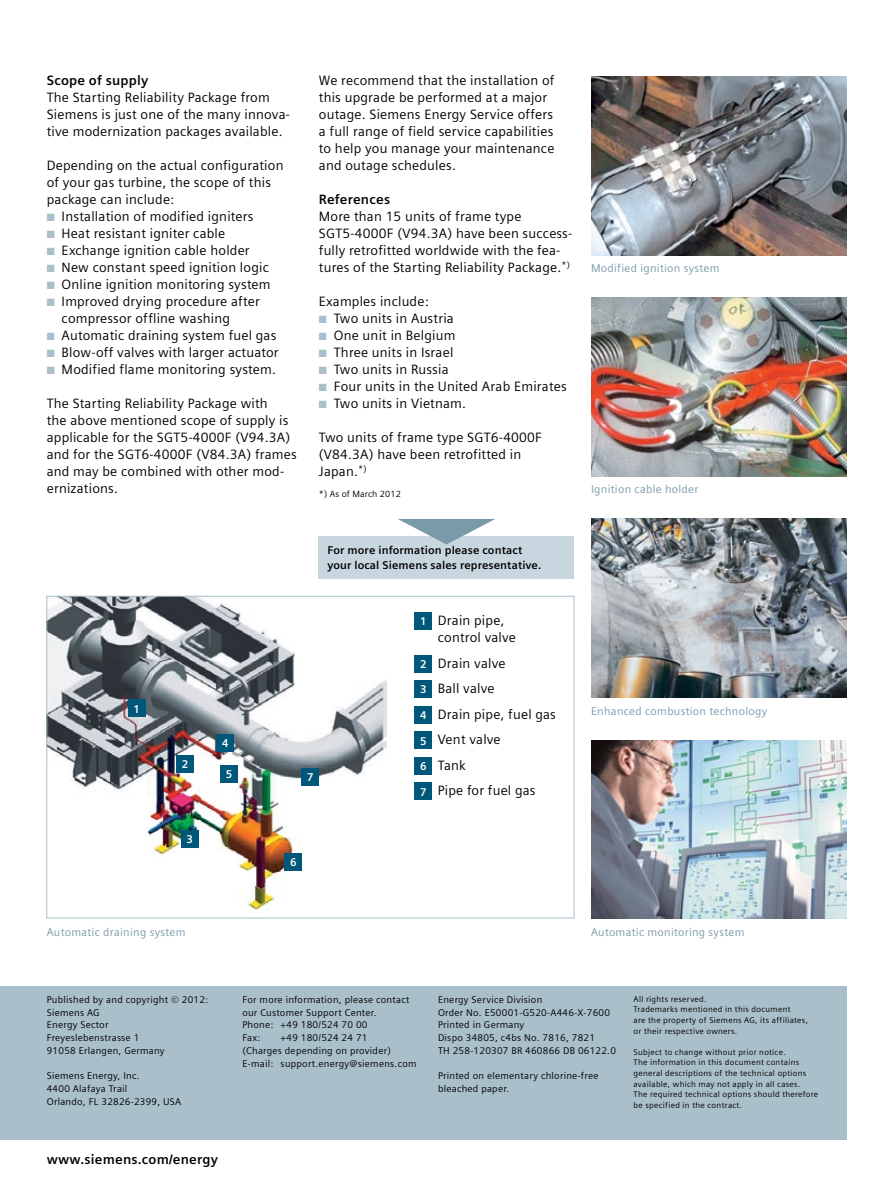
<style>
.page{position:relative;width:893px;height:1191px;background:#fff}
.page>*{position:absolute;margin:0;border:0;box-sizing:border-box;transform-origin:0 0}
.t1{font:13.5px/17px "Siemens Sans";letter-spacing:.015em;color:#000}
.t2{font:700 13.5px "Siemens Sans";letter-spacing:.015em;color:#000}
.t3{font:11.25px "Siemens Sans";letter-spacing:.025em;color:#7b9aa9}
.t4{font:700 11.25px/14.9px "Siemens Sans";letter-spacing:.01em;color:#000}
.t5{font:700 11.25px "Siemens Sans";color:#fff}
.t6{font:9.75px/12.8px "Siemens Sans";letter-spacing:.025em;color:#000}
.t7{font:8.85px "Siemens Sans";letter-spacing:.015em;color:#000}
.t8{font:8.25px/10.6px "Siemens Sans";letter-spacing:.035em;color:#000}
.s1{color:#a9bfca}
</style>
<div class="page">
<div style="left:319px;top:536px;width:255px;height:42px;background:#c8d7df"></div>
<svg style="left:398px;top:519px;width:97px;height:25px"></svg>
<div style="left:0;top:986px;width:846px;height:154px;background:#a9bfca"></div>
<img style="left:48px;top:598px;width:338px;height:313px">
<img style="left:591px;top:298px;width:255px;height:178px">
<img style="left:591px;top:77px;width:255px;height:178px">
<img style="left:591px;top:519px;width:255px;height:178px">
<img style="left:591px;top:740px;width:255px;height:178px">
<div style="left:128px;top:700px;width:17px;height:17px;background:#005779"></div>
<div style="left:176px;top:755px;width:17px;height:17px;background:#005779"></div>
<div style="left:181px;top:830px;width:17px;height:17px;background:#005779"></div>
<div style="left:217px;top:734px;width:17px;height:17px;background:#005779"></div>
<div style="left:221px;top:765px;width:17px;height:17px;background:#005779"></div>
<div style="left:285px;top:853px;width:17px;height:17px;background:#005779"></div>
<div style="left:302px;top:768px;width:17px;height:17px;background:#005779"></div>
<div style="left:415px;top:612px;width:17px;height:17px;background:#005779"></div>
<div style="left:415px;top:655px;width:17px;height:17px;background:#005779"></div>
<div style="left:415px;top:680px;width:17px;height:17px;background:#005779"></div>
<div style="left:415px;top:706px;width:17px;height:17px;background:#005779"></div>
<div style="left:415px;top:731px;width:17px;height:17px;background:#005779"></div>
<div style="left:415px;top:757px;width:17px;height:17px;background:#005779"></div>
<div style="left:415px;top:783px;width:17px;height:17px;background:#005779"></div>
<p class="t2" style="left:47px;top:73px;width:103px">Scope of supply</p>
<p class="t1" style="left:47px;top:89px;width:245px">The Starting Reliability Package from<br>Siemens is just one of the many innova&shy;tive modernization packages available.</p>
<p class="t1" style="left:47px;top:157px;width:238px">Depending on the actual configuration of your gas turbine, the scope of this package can include:</p>
<p class="t1" style="left:47px;top:208px;width:208px"><span class="s1">■</span> Installation of modified igniters</p>
<p class="t1" style="left:47px;top:225px;width:180px"><span class="s1">■</span> Heat resistant igniter cable</p>
<p class="t1" style="left:47px;top:242px;width:204px"><span class="s1">■</span> Exchange ignition cable holder</p>
<p class="t1" style="left:47px;top:259px;width:224px"><span class="s1">■</span> New constant speed ignition logic</p>
<p class="t1" style="left:47px;top:276px;width:225px"><span class="s1">■</span> Online ignition monitoring system</p>
<p class="t1" style="left:62px;top:293px;width:200px;text-indent:-15px"><span class="s1">■</span> Improved drying procedure after compressor offline washing</p>
<p class="t1" style="left:47px;top:327px;width:231px"><span class="s1">■</span> Automatic draining system fuel gas</p>
<p class="t1" style="left:47px;top:344px;width:233px"><span class="s1">■</span> Blow-off valves with larger actuator</p>
<p class="t1" style="left:47px;top:361px;width:231px"><span class="s1">■</span> Modified flame monitoring system.</p>
<p class="t1" style="left:47px;top:395px;width:252px">The Starting Reliability Package with<br>the above mentioned scope of supply is applicable for the SGT5-4000F (V94.3A) and for the SGT6-4000F (V84.3A) frames and may be combined with other mod&shy;ernizations.</p>
<p class="t1" style="left:319px;top:72px;width:237px">We recommend that the installation of this upgrade be performed at a major outage. Siemens Energy Service offers a full range of field service capabilities to help you manage your maintenance and outage schedules.</p>
<p class="t2" style="left:319px;top:192px;width:73px">References</p>
<p class="t1" style="left:319px;top:208px;width:255px">More than 15 units of frame type SGT5-4000F (V94.3A) have been success&shy;fully retrofitted worldwide with the fea&shy;tures of the Starting Reliability Package.<sup>*)</sup></p>
<p class="t1" style="left:319px;top:293px;width:111px">Examples include:</p>
<p class="t1" style="left:319px;top:310px;width:136px"><span class="s1">■</span> Two units in Austria</p>
<p class="t1" style="left:319px;top:327px;width:138px"><span class="s1">■</span> One unit in Belgium</p>
<p class="t1" style="left:319px;top:344px;width:136px"><span class="s1">■</span> Three units in Israel</p>
<p class="t1" style="left:319px;top:361px;width:131px"><span class="s1">■</span> Two units in Russia</p>
<p class="t1" style="left:319px;top:378px;width:249px"><span class="s1">■</span> Four units in the United Arab Emirates</p>
<p class="t1" style="left:319px;top:395px;width:149px"><span class="s1">■</span> Two units in Vietnam.</p>
<p class="t1" style="left:319px;top:429px;width:225px">Two units of frame type SGT6-4000F (V84.3A) have been retrofitted in<br>Japan.<sup>*)</sup></p>
<p class="t7" style="left:319px;top:489px;width:83px">*) As of March 2012</p>
<p class="t5" style="left:133px;top:702px;width:8px">1</p>
<p class="t5" style="left:182px;top:757px;width:8px">2</p>
<p class="t5" style="left:187px;top:832px;width:8px">3</p>
<p class="t5" style="left:222px;top:737px;width:8px">4</p>
<p class="t5" style="left:226px;top:768px;width:8px">5</p>
<p class="t4" style="left:327px;top:543px;width:215px">For more information please contact your local Siemens sales representative.</p>
<p class="t5" style="left:307px;top:771px;width:8px">7</p>
<p class="t5" style="left:420px;top:615px;width:8px">1</p>
<p class="t5" style="left:420px;top:657px;width:8px">2</p>
<p class="t5" style="left:420px;top:683px;width:8px">3</p>
<p class="t5" style="left:420px;top:708px;width:8px">4</p>
<p class="t5" style="left:420px;top:734px;width:8px">5</p>
<p class="t5" style="left:420px;top:760px;width:8px">6</p>
<p class="t5" style="left:420px;top:785px;width:8px">7</p>
<p class="t1" style="left:438px;top:612px;width:80px">Drain pipe, control valve</p>
<p class="t1" style="left:438px;top:650px;width:120px;line-height:25.5px">Drain valve<br>Ball valve<br>Drain pipe, fuel gas<br>Vent valve<br>Tank<br>Pipe for fuel gas</p>
<p class="t5" style="left:290px;top:856px;width:8px">6</p>
<p class="t3" style="left:591px;top:262px;width:130px">Modified ignition system</p>
<p class="t3" style="left:591px;top:483px;width:109px">Ignition cable holder</p>
<p class="t3" style="left:591px;top:704px;width:178px">Enhanced combustion technology</p>
<p class="t3" style="left:47px;top:925px;width:140px">Automatic draining system</p>
<p class="t3" style="left:591px;top:925px;width:155px">Automatic monitoring system</p>
<p class="t6" style="left:47px;top:993px;width:163px">Published by and copyright © 2012:<br>Siemens AG<br>Energy Sector<br>Freyeslebenstrasse 1<br>91058 Erlangen, Germany</p>
<p class="t6" style="left:47px;top:1069px;width:136px">Siemens Energy, Inc.<br>4400 Alafaya Trail<br>Orlando, FL 32826-2399, USA</p>
<p class="t2" style="left:47px;top:1151px;width:173px">www.siemens.com/energy</p>
<p class="t6" style="left:242px;top:993px;width:169px">For more information, please contact our Customer Support Center.<br>Phone: +49 180/524 70 00<br>Fax:</p>
<p class="t6" style="left:242px;top:1031px;width:176px;text-indent:38px">+49 180/524 24 71<br>(Charges depending on provider)<br>E-mail: support.energy@siemens.com</p>
<p class="t6" style="left:438px;top:993px;width:179px">Energy Service Division<br>Order No. E50001-G520-A446-X-7600<br>Printed in Germany<br>Dispo 34805, c4bs No. 7816, 7821<br>TH 258-120307 BR 460866 DB 06122.0</p>
<p class="t6" style="left:438px;top:1069px;width:162px">Printed on elementary chlorine-free bleached paper.</p>
<p class="t8" style="left:634px;top:993px;width:176px">All rights reserved.<br>Trademarks mentioned in this document<br>are the property of Siemens AG, its affiliates, or their respective owners.</p>
<p class="t8" style="left:634px;top:1046px;width:186px">Subject to change without prior notice.<br>The information in this document contains general descriptions of the technical options available, which may not apply in all cases.<br>The required technical options should therefore be specified in the contract.</p>
</div>
